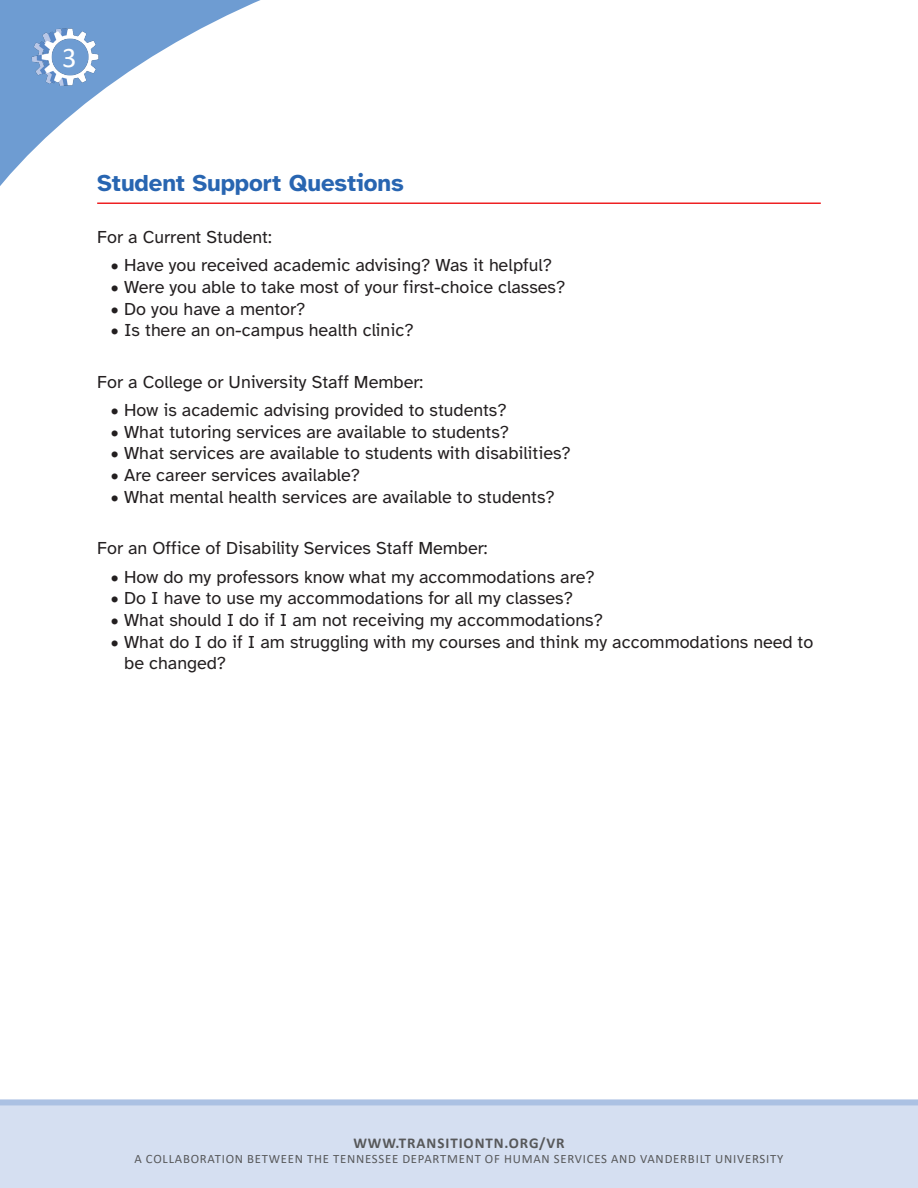
<style>
.page{position:relative;width:918px;height:1188px;background:#fff}
.page>*{position:absolute;margin:0;border:0;box-sizing:border-box;transform-origin:0 0}
.t1{font:28.5px "Calibri";color:#fff}
.Underline_Header{font:700 24px "Atkinson Hyperlegible";letter-spacing:-.005em;color:#2865b1}
.Copy{font:18px/21.6px "Atkinson Hyperlegible";color:#231f20}
.t2{font:700 15px "Calibri";letter-spacing:.06em;color:#57585a}
.t3{font:12.75px "Calibri";letter-spacing:.06em;color:#57585a}
</style>
<div class="page">
<div style="left:0;top:1099px;width:918px;height:89px;background:#d5dff1"></div>
<svg style="left:0;top:0;width:261px;height:186px"></svg>
<img style="left:17px;top:25px;width:87px;height:65px">
<hr style="left:97px;top:202px;width:724px;height:2px;background:#ee2123">
<h1 class="t1" style="left:62px;top:38px;width:16px">3</h1>
<p class="Underline_Header" style="left:97px;top:169px;width:308px">Student Support Questions</p>
<p class="Copy" style="left:97px;top:226px;width:176px">For a Current Student:</p>
<p class="Copy" style="left:111px;top:255px;width:443px">• Have you received academic advising? Was it helpful?</p>
<p class="Copy" style="left:111px;top:276px;width:456px">• Were you able to take most of your first-choice classes?</p>
<p class="Copy" style="left:111px;top:298px;width:196px">• Do you have a mentor?</p>
<p class="Copy" style="left:111px;top:320px;width:305px">• Is there an on-campus health clinic?</p>
<p class="Copy" style="left:97px;top:371px;width:328px">For a College or University Staff Member:</p>
<p class="Copy" style="left:111px;top:400px;width:398px">• How is academic advising provided to students?</p>
<p class="Copy" style="left:111px;top:421px;width:400px">• What tutoring services are available to students?</p>
<p class="Copy" style="left:111px;top:443px;width:462px">• What services are available to students with disabilities?</p>
<p class="Copy" style="left:111px;top:465px;width:251px">• Are career services available?</p>
<p class="Copy" style="left:111px;top:486px;width:446px">• What mental health services are available to students?</p>
<p class="Copy" style="left:97px;top:538px;width:392px">For an Office of Disability Services Staff Member:</p>
<p class="Copy" style="left:111px;top:566px;width:486px">• How do my professors know what my accommodations are?</p>
<p class="Copy" style="left:111px;top:588px;width:464px">• Do I have to use my accommodations for all my classes?</p>
<p class="Copy" style="left:111px;top:609px;width:494px">• What should I do if I am not receiving my accommodations?</p>
<p class="Copy" style="left:124px;top:631px;width:691px;text-indent:-14px">• What do I do if I am struggling with my courses and think my accommodations need to be changed?</p>
<p class="t2" style="left:353px;top:1133px;width:213px">WWW.TRANSITIONTN.ORG/VR</p>
<p class="t3" style="left:135px;top:1150px;width:650px">A COLLABORATION BETWEEN THE TENNESSEE DEPARTMENT OF HUMAN SERVICES AND VANDERBILT UNIVERSITY</p>
</div>
